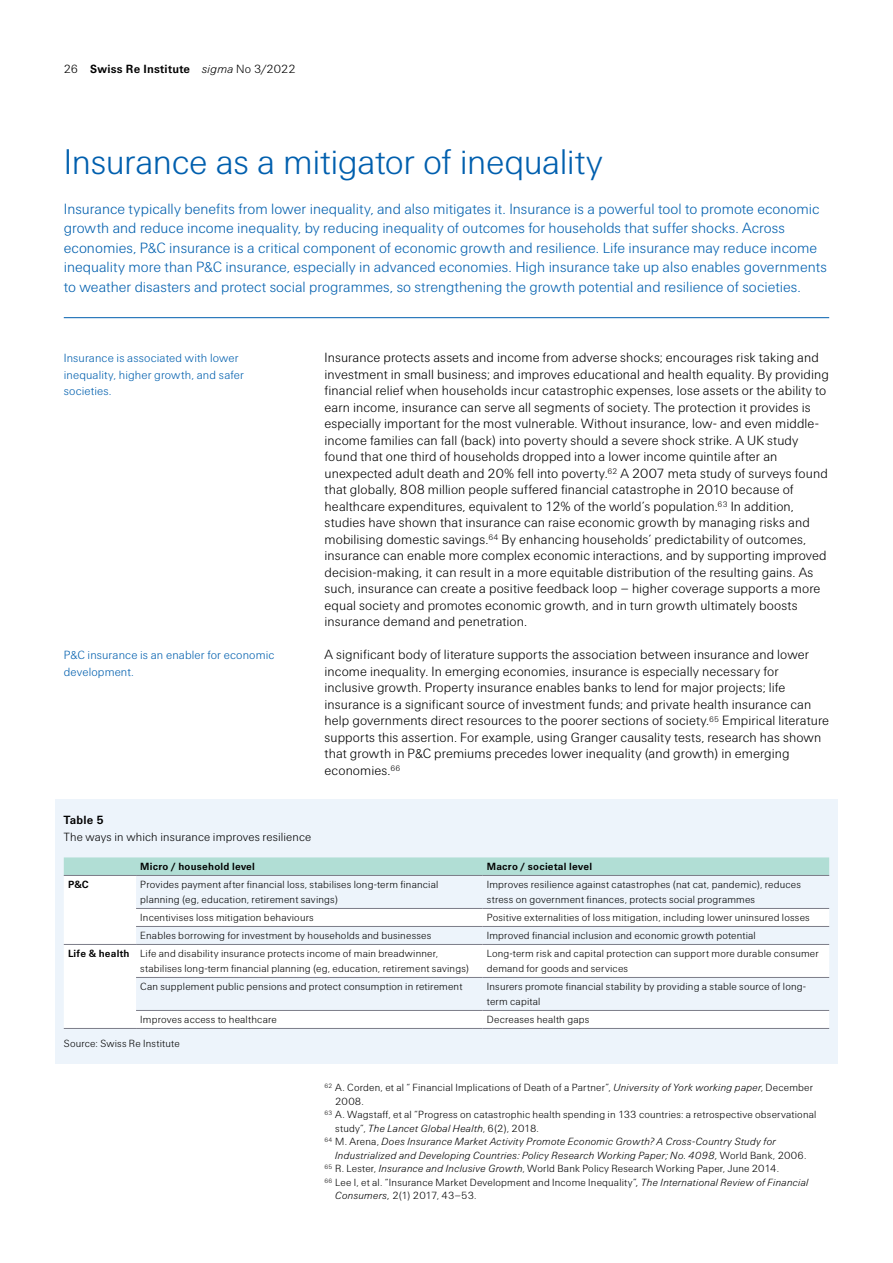
<style>
.page{position:relative;width:893px;height:1263px;background:#fff}
.page>*{position:absolute;margin:0;border:0;box-sizing:border-box;transform-origin:0 0}
.t1{font:300 36px "Swiss Re Sans OT";letter-spacing:-.015em;color:#005fae}
.t2{font:300 15px/19.5px "Swiss Re Sans OT";color:#005fae}
.t3{font:300 13.5px/16.5px "Swiss Re Sans OT";letter-spacing:.005em;color:#000}
.t4{font:300 12px/16.5px "Swiss Re Sans OT";letter-spacing:.01em;color:#005fae}
.t5{font:300 12px "Swiss Re Sans OT";letter-spacing:.01em;color:#000}
.t6{font:700 12px "Swiss Re Sans OT";letter-spacing:.02em;color:#000}
.t7{font:300 10.5px/15px "Swiss Re Sans OT";letter-spacing:.015em;color:#000}
.t8{font:italic 300 10.5px "Swiss Re Sans OT";letter-spacing:.02em;color:#000}
.t9{font:700 10.5px "Swiss Re Sans OT";letter-spacing:.02em;color:#000}
.s1{font-weight:300}
.s2{font-weight:300;font-style:italic}
.s3{font-weight:700}
.s4{font-style:italic}
.s5{font-style:normal}
</style>
<div class="page">
<hr style="left:64px;top:317px;width:765px;height:1px;background:#005fae">
<div style="left:55px;top:799px;width:783px;height:265px;background:#edf4fb"></div>
<div style="left:64px;top:857px;width:765px;height:18px;background:#b1ded5"></div>
<svg style="left:64px;top:876px;width:765px;height:152px;fill:#f9f9fb"></svg>
<hr style="left:64px;top:1028px;width:72px;height:1px;background:#7c7d88">
<hr style="left:64px;top:875px;width:72px;height:1px;background:#7c7d88">
<hr style="left:136px;top:875px;width:347px;height:1px;background:#7c7d88">
<hr style="left:483px;top:875px;width:346px;height:1px;background:#7c7d88">
<hr style="left:136px;top:908px;width:347px;height:1px;background:#7c7d88">
<hr style="left:483px;top:908px;width:346px;height:1px;background:#7c7d88">
<hr style="left:136px;top:926px;width:347px;height:1px;background:#7c7d88">
<hr style="left:483px;top:926px;width:346px;height:1px;background:#7c7d88">
<hr style="left:64px;top:944px;width:72px;height:1px;background:#7c7d88">
<hr style="left:136px;top:944px;width:347px;height:1px;background:#7c7d88">
<hr style="left:483px;top:944px;width:346px;height:1px;background:#7c7d88">
<hr style="left:136px;top:977px;width:347px;height:1px;background:#7c7d88">
<hr style="left:483px;top:977px;width:346px;height:1px;background:#7c7d88">
<hr style="left:136px;top:1010px;width:347px;height:1px;background:#7c7d88">
<hr style="left:483px;top:1010px;width:346px;height:1px;background:#7c7d88">
<hr style="left:136px;top:1028px;width:347px;height:1px;background:#7c7d88">
<hr style="left:483px;top:1028px;width:346px;height:1px;background:#7c7d88">
<p class="t6" style="left:64px;top:62px;width:233px"><span class="s1">26</span> Swiss Re Institute <span class="s2">sigma</span> <span class="s1">No 3/2022</span></p>
<h1 class="t1" style="left:64px;top:142px;width:541px">Insurance as a mitigator of inequality</h1>
<p class="t2" style="left:64px;top:199px;width:764px">Insurance typically benefits from lower inequality, and also mitigates it. Insurance is a powerful tool to promote economic growth and reduce income inequality, by reducing inequality of outcomes for households that suffer shocks. Across economies, P&amp;C insurance is a critical component of economic growth and resilience. Life insurance may reduce income inequality more than P&amp;C insurance, especially in advanced economies. High insurance take up also enables governments to weather disasters and protect social programmes, so strengthening the growth potential and resilience of societies.</p>
<p class="t4" style="left:64px;top:350px;width:182px">Insurance is associated with lower inequality, higher growth, and safer societies.</p>
<p class="t4" style="left:64px;top:647px;width:212px">P&amp;C insurance is an enabler for economic development.</p>
<p class="t3" style="left:325px;top:350px;width:506px">Insurance protects assets and income from adverse shocks; encourages risk taking and investment in small business; and improves educational and health equality. By providing financial relief when households incur catastrophic expenses, lose assets or the ability to earn income, insurance can serve all segments of society. The protection it provides is especially important for the most vulnerable. Without insurance, low- and even middle&shy;income families can fall (back) into poverty should a severe shock strike. A UK study found that one third of households dropped into a lower income quintile after an unexpected adult death and 20% fell into poverty.<sup>62</sup> A 2007 meta study of surveys found that globally, 808 million people suffered financial catastrophe in 2010 because of healthcare expenditures, equivalent to 12% of the world’s population.<sup>63</sup> In addition, studies have shown that insurance can raise economic growth by managing risks and mobilising domestic savings.<sup>64</sup> By enhancing households’ predictability of outcomes, insurance can enable more complex economic interactions, and by supporting improved decision-making, it can result in a more equitable distribution of the resulting gains. As such, insurance can create a positive feedback loop – higher coverage supports a more equal society and promotes economic growth, and in turn growth ultimately boosts insurance demand and penetration.</p>
<p class="t3" style="left:325px;top:647px;width:506px">A significant body of literature supports the association between insurance and lower income inequality. In emerging economies, insurance is especially necessary for inclusive growth. Property insurance enables banks to lend for major projects; life insurance is a significant source of investment funds; and private health insurance can help governments direct resources to the poorer sections of society.<sup>65</sup> Empirical literature supports this assertion. For example, using Granger causality tests, research has shown that growth in P&amp;C premiums precedes lower inequality (and growth) in emerging economies.<sup>66</sup></p>
<p class="t6" style="left:64px;top:813px;width:41px">Table 5</p>
<p class="t5" style="left:64px;top:830px;width:249px">The ways in which insurance improves resilience</p>
<p class="t9" style="left:140px;top:860px;width:116px">Micro / household level</p>
<p class="t9" style="left:487px;top:860px;width:107px">Macro / societal level</p>
<p class="t9" style="left:68px;top:878px;width:22px">P&amp;C</p>
<p class="t7" style="left:140px;top:876px;width:300px">Provides payment after financial loss, stabilises long-term financial planning (eg, education, retirement savings)</p>
<p class="t7" style="left:487px;top:876px;width:316px">Improves resilience against catastrophes (nat cat, pandemic), reduces stress on government finances, protects social programmes</p>
<p class="t7" style="left:140px;top:909px;width:175px">Incentivises loss mitigation behaviours</p>
<p class="t7" style="left:487px;top:909px;width:324px">Positive externalities of loss mitigation, including lower uninsured losses</p>
<p class="t7" style="left:140px;top:927px;width:293px">Enables borrowing for investment by households and businesses</p>
<p class="t7" style="left:487px;top:927px;width:271px">Improved financial inclusion and economic growth potential</p>
<p class="t7" style="left:140px;top:945px;width:330px;text-indent:-72px"><span class="s3">Life &amp; health</span> Life and disability insurance protects income of main breadwinner, stabilises long-term financial planning (eg, education, retirement savings)</p>
<p class="t7" style="left:487px;top:945px;width:333px">Long-term risk and capital protection can support more durable consumer demand for goods and services</p>
<p class="t7" style="left:140px;top:978px;width:324px">Can supplement public pensions and protect consumption in retirement</p>
<p class="t7" style="left:487px;top:978px;width:321px">Insurers promote financial stability by providing a stable source of long&shy;term capital</p>
<p class="t7" style="left:140px;top:1011px;width:138px">Improves access to healthcare</p>
<p class="t7" style="left:487px;top:1011px;width:104px">Decreases health gaps</p>
<p class="t7" style="left:64px;top:1036px;width:118px">Source: Swiss Re Institute</p>
<p class="t7" style="left:325px;top:1080px;width:490px"><sup>62</sup> A. Corden, et al “ Financial Implications of Death of a Partner”, <span class="s4">University of York working paper</span>, December</p>
<p class="t7" style="left:335px;top:1094px;width:30px">2008.</p>
<p class="t7" style="left:325px;top:1107px;width:493px"><sup>63</sup> A. Wagstaff, et al “Progress on catastrophic health spending in 133 countries: a retrospective observational</p>
<p class="t8" style="left:335px;top:1122px;width:205px"><span class="s5">study”,</span> The Lancet Global Health<span class="s5">, 6(2), 2018.</span></p>
<p class="t8" style="left:325px;top:1136px;width:453px"><sup>64</sup> <span class="s5">M. Arena,</span> Does Insurance Market Activity Promote Economic Growth? A Cross-Country Study for</p>
<p class="t8" style="left:335px;top:1149px;width:473px">Industrialized and Developing Countries: Policy Research Working Paper; No. 4098, <span class="s5">World Bank, 2006.</span></p>
<p class="t7" style="left:325px;top:1161px;width:456px"><sup>65</sup> R. Lester, <span class="s4">Insurance and Inclusive Growth</span>, World Bank Policy Research Working Paper, June 2014.</p>
<p class="t7" style="left:325px;top:1175px;width:485px"><sup>66</sup> Lee I, et al. “Insurance Market Development and Income Inequality”<span class="s4">, The International Review of Financial</span></p>
<p class="t7" style="left:335px;top:1188px;width:143px"><span class="s4">Consumers,</span> 2(1) 2017, 43–53.</p>
</div>
